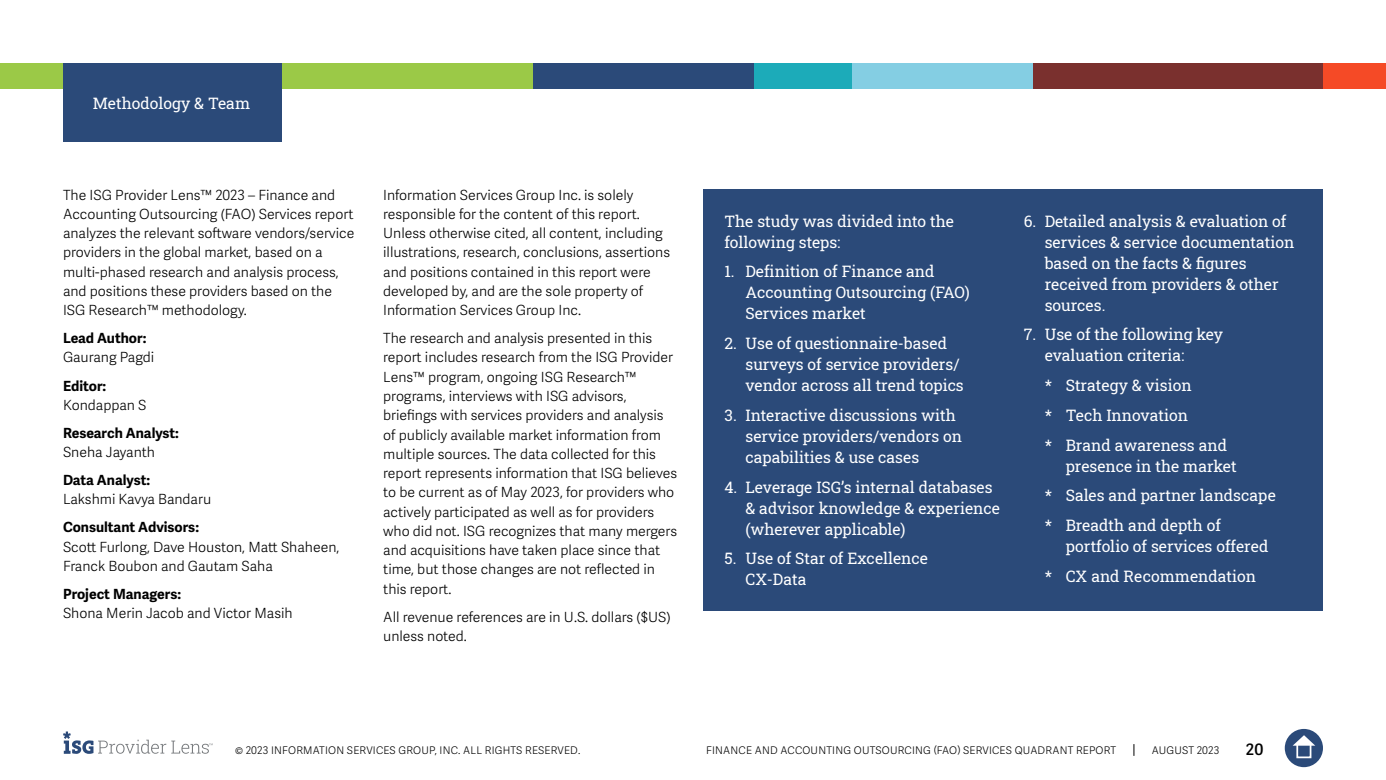
<style>
.page{position:relative;width:1386px;height:780px;background:#fff}
.page>*{position:absolute;margin:0;border:0;box-sizing:border-box;transform-origin:0 0}
.t1{font:15.75px/21px "Roboto Slab ISG P Regular";color:#fff}
.t2{font:600 15.75px "Adelle Sans";color:#000}
.t3{font:300 14px/19.2px "Adelle Sans";color:#000}
.t4{font:700 14px "Adelle Sans";color:#000}
.t5{font:300 10.5px "Adelle Sans";letter-spacing:.02em;color:#000}
</style>
<div class="page">
<svg style="left:1133px;top:744px;width:1px;height:12px"></svg>
<div style="left:1285px;top:729px;width:38px;height:38px;background:#2b4a79;border-radius:50%"></div>
<svg style="left:1293px;top:735px;width:22px;height:10px"></svg>
<div style="left:1296px;top:743px;width:15px;height:15px;border:2px solid #fff"></div>
<svg style="left:63px;top:731px;width:150px;height:23px"></svg>
<div style="left:0;top:63px;width:533px;height:25px;background:#9bc947"></div>
<div style="left:533px;top:63px;width:223px;height:25px;background:#2b4a79"></div>
<div style="left:850px;top:63px;width:184px;height:25px;background:#84cee3"></div>
<div style="left:1323px;top:63px;width:63px;height:25px;background:#f54a26"></div>
<div style="left:1033px;top:63px;width:290px;height:25px;background:#7a302e"></div>
<div style="left:754px;top:63px;width:98px;height:25px;background:#1cabb9"></div>
<div style="left:63px;top:63px;width:218px;height:79px;background:#2b4a79"></div>
<div style="left:704px;top:189px;width:619px;height:421px;background:#2b4a79"></div>
<p class="t1" style="left:93px;top:92px;width:159px">Methodology &amp; Team</p>
<p class="t3" style="left:63px;top:185px;width:293px">The ISG Provider Lens™ 2023 – Finance and Accounting Outsourcing (FAO) Services report analyzes the relevant software vendors/service providers in the global market, based on a multi-phased research and analysis process, and positions these providers based on the ISG Research™ methodology.</p>
<p class="t4" style="left:63px;top:330px;width:85px">Lead Author:</p>
<p class="t3" style="left:63px;top:348px;width:93px">Gaurang Pagdi</p>
<p class="t4" style="left:63px;top:377px;width:45px">Editor:</p>
<p class="t3" style="left:63px;top:395px;width:85px">Kondappan S</p>
<p class="t4" style="left:63px;top:424px;width:118px">Research Analyst:</p>
<p class="t3" style="left:63px;top:443px;width:94px">Sneha Jayanth</p>
<p class="t4" style="left:63px;top:471px;width:89px">Data Analyst:</p>
<p class="t3" style="left:63px;top:490px;width:150px">Lakshmi Kavya Bandaru</p>
<p class="t4" style="left:63px;top:519px;width:138px">Consultant Advisors:</p>
<p class="t3" style="left:63px;top:537px;width:278px">Scott Furlong, Dave Houston, Matt Shaheen,<br>Franck Boubon and Gautam Saha</p>
<p class="t4" style="left:63px;top:585px;width:120px">Project Managers:</p>
<p class="t3" style="left:63px;top:604px;width:231px">Shona Merin Jacob and Victor Masih</p>
<p class="t3" style="left:383px;top:185px;width:288px">Information Services Group Inc. is solely responsible for the content of this report.<br>Unless otherwise cited, all content, including illustrations, research, conclusions, assertions and positions contained in this report were developed by, and are the sole property of Information Services Group Inc.</p>
<p class="t3" style="left:383px;top:329px;width:296px">The research and analysis presented in this report includes research from the ISG Provider Lens™ program, ongoing ISG Research™ programs, interviews with ISG advisors, briefings with services providers and analysis of publicly available market information from multiple sources. The data collected for this report represents information that ISG believes to be current as of May 2023, for providers who actively participated as well as for providers who did not. ISG recognizes that many mergers and acquisitions have taken place since that time, but those changes are not reflected in this report.</p>
<p class="t3" style="left:383px;top:607px;width:289px">All revenue references are in U.S. dollars ($US) unless noted.</p>
<p class="t1" style="left:724px;top:210px;width:231px">The study was divided into the following steps:</p>
<p class="t1" style="left:745px;top:261px;width:226px;text-indent:-21px">1. Definition of Finance and<br>Accounting Outsourcing (FAO)<br>Services market</p>
<p class="t1" style="left:745px;top:332px;width:220px;text-indent:-21px">2. Use of questionnaire-based surveys of service providers/ vendor across all trend topics</p>
<p class="t1" style="left:745px;top:404px;width:218px;text-indent:-21px">3. Interactive discussions with service providers/vendors on capabilities &amp; use cases</p>
<p class="t1" style="left:745px;top:476px;width:256px;text-indent:-21px">4. Leverage ISG’s internal databases &amp; advisor knowledge &amp; experience (wherever applicable)</p>
<p class="t1" style="left:745px;top:548px;width:184px;text-indent:-21px">5. Use of Star of Excellence<br>CX-Data</p>
<p class="t1" style="left:1045px;top:210px;width:251px;text-indent:-21px">6. Detailed analysis &amp; evaluation of services &amp; service documentation based on the facts &amp; figures received from providers &amp; other sources.</p>
<p class="t1" style="left:1045px;top:324px;width:180px;text-indent:-21px">7. Use of the following key evaluation criteria:</p>
<p class="t1" style="left:1045px;top:370px;width:184px;line-height:29.8px">* Strategy &amp; vision<br>* Tech Innovation<br>* Brand awareness and</p>
<p class="t1" style="left:1045px;top:450px;width:233px;line-height:29.8px;text-indent:21px">presence in the market<br>* Sales and partner landscape * Breadth and depth of</p>
<p class="t1" style="left:1045px;top:531px;width:225px;line-height:29.8px;text-indent:21px">portfolio of services offered * CX and Recommendation</p>
<p class="t5" style="left:235px;top:744px;width:347px">© 2023 INFORMATION SERVICES GROUP, INC. ALL RIGHTS RESERVED.</p>
<p class="t5" style="left:706px;top:744px;width:412px">FINANCE AND ACCOUNTING OUTSOURCING (FAO) SERVICES QUADRANT REPORT</p>
<p class="t5" style="left:1152px;top:744px;width:69px">AUGUST 2023</p>
<p class="t2" style="left:1246px;top:740px;width:19px">20</p>
</div>
